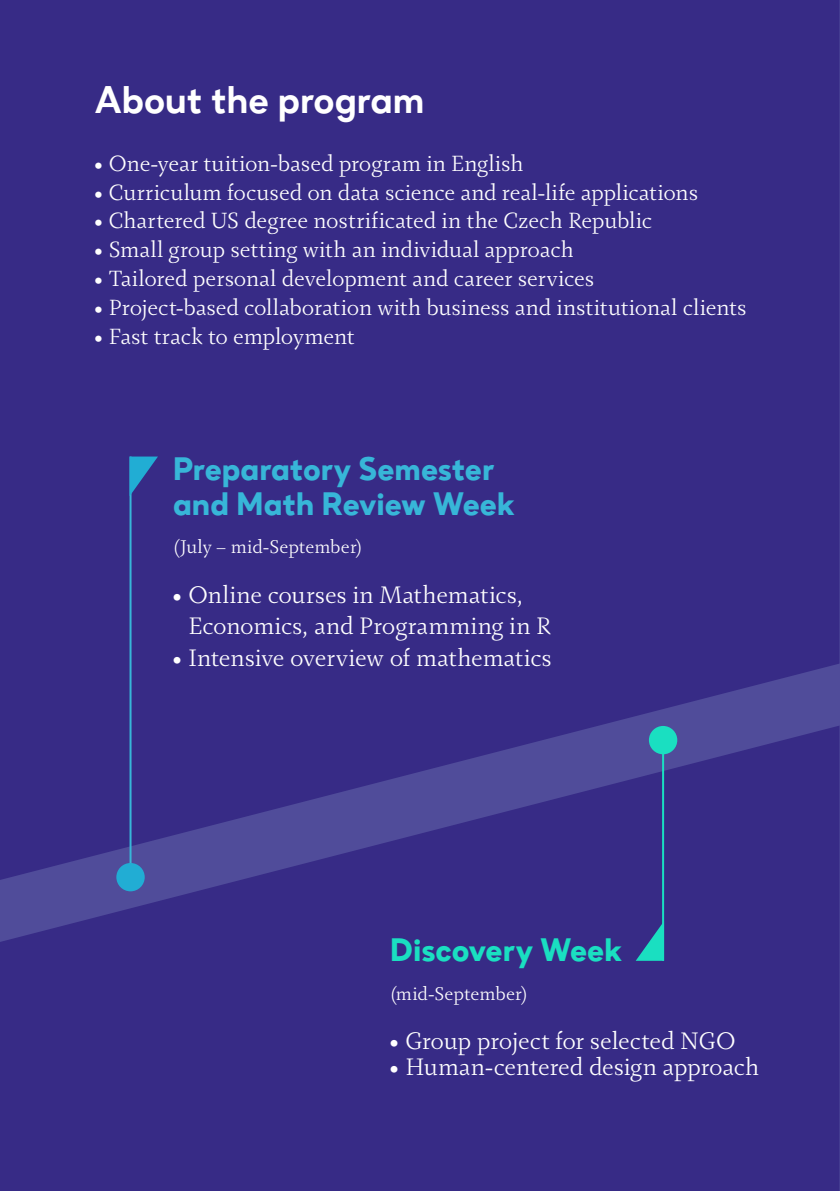
<style>
.page{position:relative;width:840px;height:1191px;background:#fff}
.page>*{position:absolute;margin:0;border:0;box-sizing:border-box;transform-origin:0 0}
.t1{font:700 38px "Zirkel";letter-spacing:-.005em;color:#fff}
.t2{font:900 32px/34.8px "Zirkel";letter-spacing:-.005em;color:#37b6d8}
.t3{font:900 32px "Zirkel";letter-spacing:-.005em;color:#1adfc1}
.t4{font:26px/31.2px "Fazeta Light Text";letter-spacing:-.005em;color:#fff}
.t5{font:24px "Fazeta Light Text";color:#fff}
.t6{font:20px "Fazeta Light Text";color:#fff}
</style>
<div class="page">
<div style="left:0;top:0;width:839px;height:1191px;background:#372b86"></div>
<svg style="left:839px;top:0;width:1px;height:1191px"></svg>
<svg style="left:0;top:496px;width:839px;height:465px"></svg>
<hr style="left:661px;top:741px;width:2px;height:219px;background:#1adfc1">
<hr style="left:129px;top:456px;width:2px;height:422px;background:#37b6d8">
<div style="left:648px;top:726px;width:29px;height:28px;background:#1adfc1;border-radius:50%"></div>
<div style="left:116px;top:863px;width:29px;height:28px;background:#21add4;border-radius:50%"></div>
<svg style="left:635px;top:921px;width:28px;height:39px"></svg>
<svg style="left:129px;top:456px;width:29px;height:40px"></svg>
<h1 class="t1" style="left:95px;top:77px;width:331px">About the program</h1>
<p class="t5" style="left:95px;top:146px;width:429px">• One-year tuition-based program in English</p>
<p class="t5" style="left:95px;top:175px;width:604px">• Curriculum focused on data science and real-life applications</p>
<p class="t5" style="left:95px;top:204px;width:558px">• Chartered US degree nostrificated in the Czech Republic</p>
<p class="t5" style="left:95px;top:232px;width:480px">• Small group setting with an individual approach</p>
<p class="t5" style="left:95px;top:261px;width:500px">• Tailored personal development and career services</p>
<p class="t5" style="left:95px;top:290px;width:653px">• Project-based collaboration with business and institutional clients</p>
<p class="t5" style="left:95px;top:319px;width:261px">• Fast track to employment</p>
<h2 class="t2" style="left:173px;top:451px;width:342px">Preparatory Semester and Math Review Week</h2>
<p class="t6" style="left:173px;top:533px;width:191px">(July – mid-September)</p>
<p class="t4" style="left:188px;top:578px;width:364px;text-indent:-15px">• Online courses in Mathematics,<br>Economics, and Programming in R</p>
<p class="t4" style="left:173px;top:640px;width:380px">• Intensive overview of mathematics</p>
<h2 class="t3" style="left:390px;top:930px;width:232px">Discovery Week</h2>
<p class="t6" style="left:390px;top:979px;width:139px">(mid-September)</p>
<p class="t4" style="left:390px;top:1024px;width:346px">• Group project for selected NGO</p>
<p class="t4" style="left:390px;top:1050px;width:370px">• Human-centered design approach</p>
</div>
